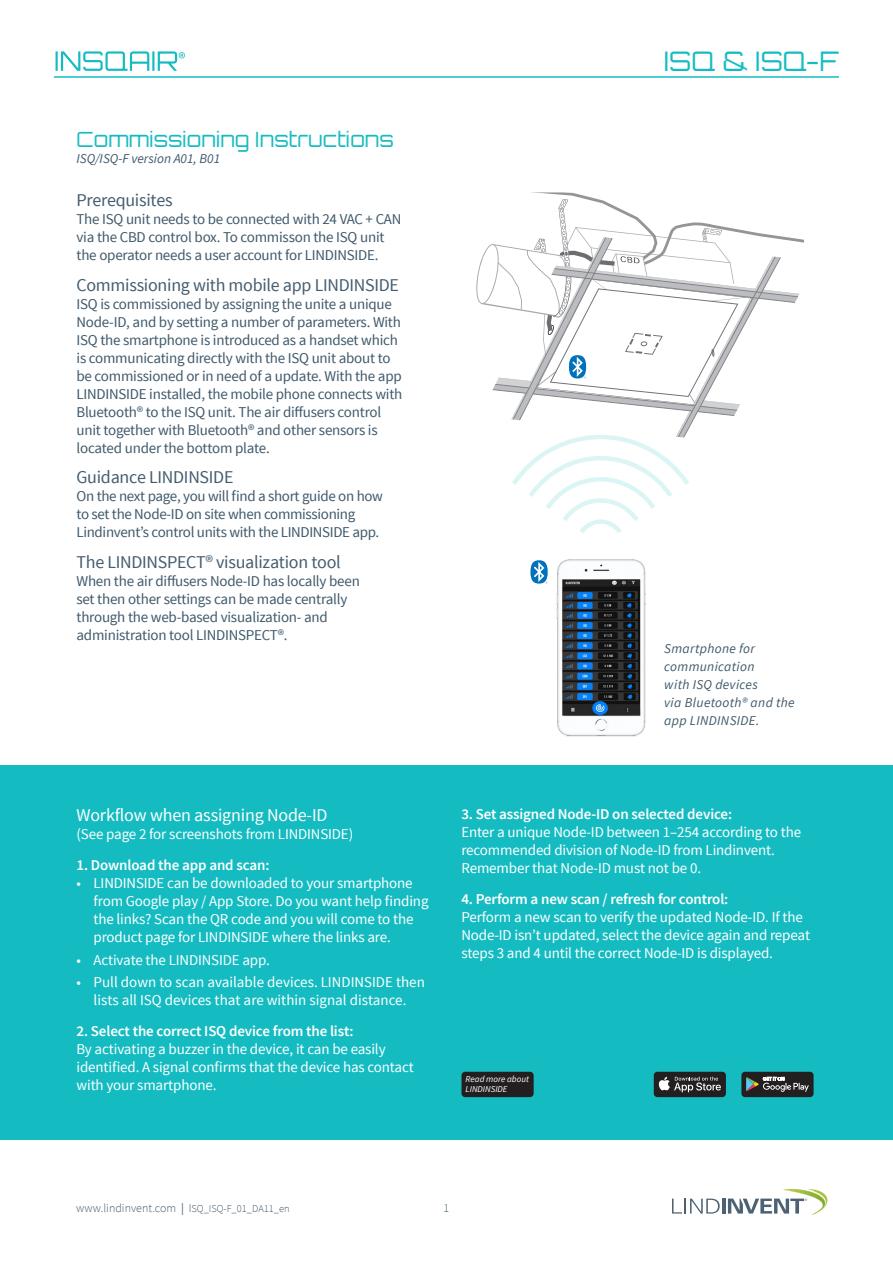
<style>
.page{position:relative;width:893px;height:1263px;background:#fff}
.page>*{position:absolute;margin:0;border:0;box-sizing:border-box;transform-origin:0 0}
.t1{font:300 27px "Orbitron";letter-spacing:-.01em;color:#14bcc2}
.Rubrik_1{font:300 21px "Orbitron";color:#14bcc2}
.Rubrik_2{font:18px "Source Sans Pro";letter-spacing:-.015em;color:#445d6f}
.Rubrik_2-2{font:18px "Source Sans Pro";letter-spacing:-.01em;color:#fff}
.Brödtext{font:15px/18px "Source Sans Pro";letter-spacing:-.015em;color:#3f596b}
.Brödtext-2{font:15px/18px "Source Sans Pro";letter-spacing:-.01em;color:#fff}
.Rubrik_3{font:600 15px "Source Sans Pro";letter-spacing:-.01em;color:#fff}
.Bildtext{font:italic 13.5px/18px "Source Sans Pro";letter-spacing:.025em;color:#3f596b}
.Bildtext-2{font:italic 13.5px "Source Sans Pro";color:#3f596b}
.t2{font:300 12px "Source Sans Pro";color:#3f596b}
.t3{font:italic 9px/10.5px "Source Sans Pro";color:#fff}
.t4{font:300 6.15px "Source Sans Pro";color:#4d6172}
.s1{font-weight:400}
.s2{font-size:10.5px}
</style>
<div class="page">
<svg style="left:672px;top:1198px;width:48px;height:15px"></svg>
<hr style="left:722px;top:1198px;width:3px;height:15px;background:#4c6172">
<svg style="left:728px;top:1189px;width:100px;height:26px"></svg>
<svg style="left:56px;top:51px;width:129px;height:20px"></svg>
<hr style="left:54px;top:76px;width:785px;height:2px;background:#14bcc2">
<div style="left:0;top:765px;width:893px;height:375px;background:#14bcc2"></div>
<svg style="left:530px;top:560px;width:11px;height:24px"></svg>
<svg style="left:476px;top:192px;width:328px;height:341px"></svg>
<img style="left:541px;top:559px;width:105px;height:178px">
<div style="left:654px;top:1072px;width:72px;height:25px;background:#231f20;border-radius:4px"></div>
<div style="left:741px;top:1072px;width:73px;height:25px;background:#231f20;border-radius:4px"></div>
<svg style="left:659px;top:1077px;width:62px;height:15px"></svg>
<svg style="left:746px;top:1077px;width:63px;height:15px"></svg>
<div style="left:461px;top:1072px;width:73px;height:25px;background:#231f20;border-radius:4px"></div>
<p class="Rubrik_1" style="left:77px;top:125px;width:319px">Commissioning Instructions</p>
<p class="Bildtext-2" style="left:77px;top:151px;width:145px">ISQ/ISQ-F version A01, B01</p>
<p class="Rubrik_2" style="left:77px;top:189px;width:98px">Prerequisites</p>
<p class="Brödtext" style="left:77px;top:210px;width:326px">The ISQ unit needs to be connected with 24 VAC + CAN via the CBD control box. To commisson the ISQ unit the operator needs a user account for LINDINSIDE.</p>
<p class="Rubrik_2" style="left:77px;top:274px;width:324px">Commissioning with mobile app LINDINSIDE</p>
<p class="Brödtext" style="left:77px;top:295px;width:327px">ISQ is commissioned by assigning the unite a unique Node-ID, and by setting a number of parameters. With ISQ the smartphone is introduced as a handset which is communicating directly with the ISQ unit about to be commissioned or in need of a update. With the app LINDINSIDE installed, the mobile phone connects with Bluetooth® to the ISQ unit. The air diffusers control unit together with Bluetooth® and other sensors is located under the bottom plate.</p>
<p class="Rubrik_2" style="left:77px;top:466px;width:158px">Guidance LINDINSIDE</p>
<p class="Brödtext" style="left:77px;top:488px;width:308px">On the next page, you will find a short guide on how to set the Node-ID on site when commissioning<br>Lindinvent’s control units with the LINDINSIDE app.</p>
<p class="Rubrik_2" style="left:77px;top:551px;width:266px">The LINDINSPECT® visualization tool</p>
<p class="Brödtext" style="left:77px;top:572px;width:285px">When the air diffusers Node-ID has locally been set then other settings can be made centrally through the web-based visualization- and administration tool LINDINSPECT®.</p>
<p class="Rubrik_2-2" style="left:77px;top:804px;width:252px">Workflow when assigning Node-ID</p>
<p class="Brödtext-2" style="left:77px;top:826px;width:278px">(See page 2 for screenshots from LINDINSIDE)</p>
<p class="Rubrik_3" style="left:77px;top:856px;width:195px">1. Download the app and scan:</p>
<p class="Brödtext-2" style="left:94px;top:874px;width:336px;text-indent:-17px">• LINDINSIDE can be downloaded to your smartphone from Google play / App Store. Do you want help finding the links? Scan the QR code and you will come to the product page for LINDINSIDE where the links are.</p>
<p class="Brödtext-2" style="left:77px;top:951px;width:195px">• Activate the LINDINSIDE app.</p>
<p class="Brödtext-2" style="left:77px;top:973px;width:350px;text-align:center">• Pull down to scan available devices. LINDINSIDE then lists all ISQ devices that are within signal distance.</p>
<p class="Rubrik_3" style="left:77px;top:1021px;width:279px">2. Select the correct ISQ device from the list:</p>
<p class="Brödtext-2" style="left:77px;top:1040px;width:339px">By activating a buzzer in the device, it can be easily identified. A signal confirms that the device has contact with your smartphone.</p>
<h1 class="t1" style="left:664px;top:44px;width:177px">ISQ &amp; ISQ-F</h1>
<p class="Bildtext" style="left:664px;top:639px;width:132px">Smartphone for communication<br>with ISQ devices<br>via Bluetooth® and the app LINDINSIDE.</p>
<p class="Rubrik_3" style="left:461px;top:805px;width:272px">3. Set assigned Node-ID on selected device:</p>
<p class="Brödtext-2" style="left:461px;top:823px;width:341px">Enter a unique Node-ID between 1–254 according to the recommended division of Node-ID from Lindinvent.<br>Remember that Node-ID must not be 0.</p>
<p class="Rubrik_3" style="left:461px;top:889px;width:269px">4. Perform a new scan / refresh for control:</p>
<p class="Brödtext-2" style="left:461px;top:908px;width:350px">Perform a new scan to verify the updated Node-ID. If the<br>Node-ID isn’t updated, select the device again and repeat steps 3 and 4 until the correct Node-ID is displayed.</p>
<p class="t3" style="left:466px;top:1073px;width:65px">Read more about<br>LINDINSIDE</p>
<p class="t2" style="left:76px;top:1200px;width:215px">www.lindinvent.com <span class="s1">|</span> I<span class="s2">SQ_ISQ-F_01_DA11_en</span></p>
<p class="t2" style="left:444px;top:1200px;width:7px">1</p>
<p class="t4" style="left:805px;top:1197px;width:4px">®</p>
</div>
